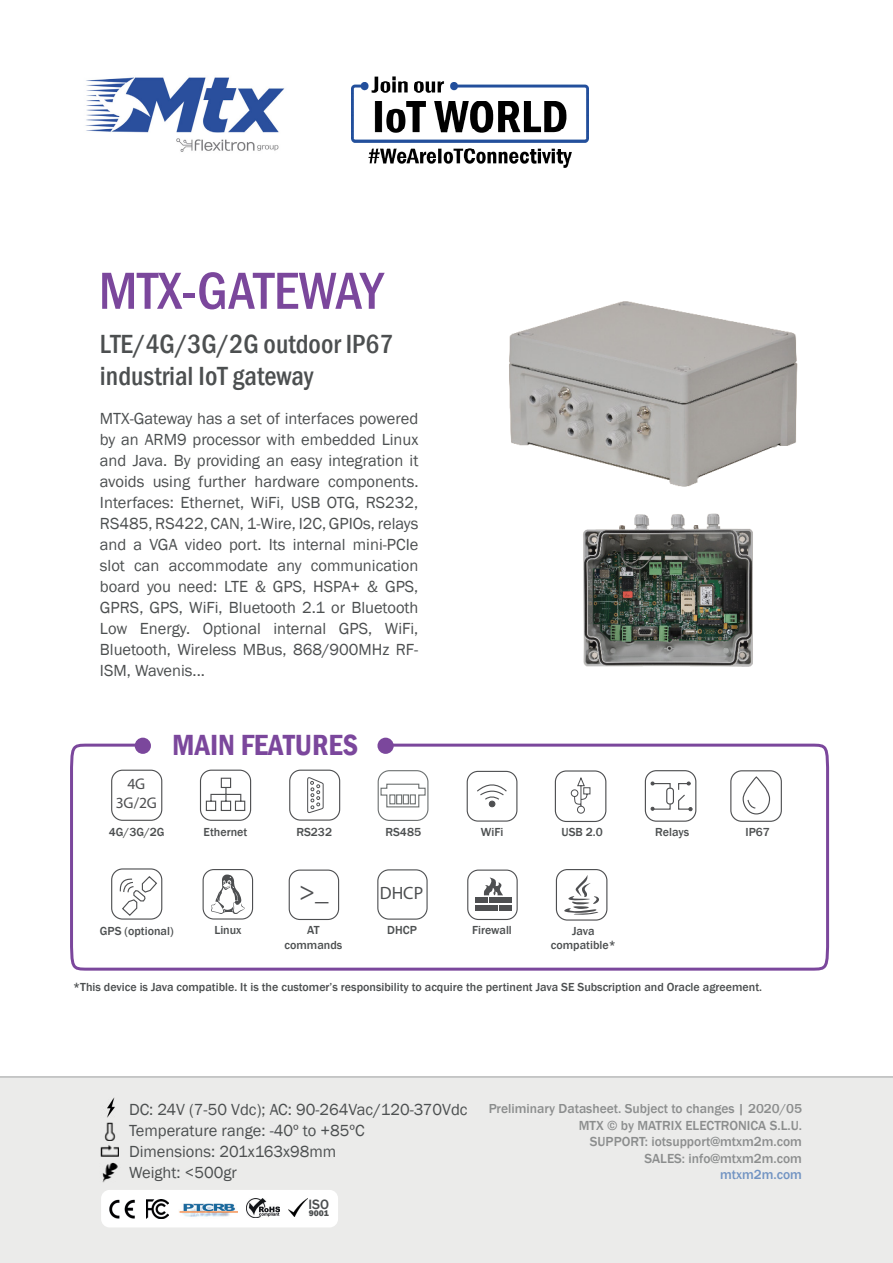
<style>
.page{position:relative;width:893px;height:1263px;background:#fff}
.page>*{position:absolute;margin:0;border:0;box-sizing:border-box;transform-origin:0 0}
.t1{font:500 condensed 54px "Franklin Gothic";color:#7b479c}
.t2{font:600 condensed 30px "Franklin Gothic";color:#7b479c}
.t3{font:500 condensed 27px "Franklin Gothic";color:#4c4f50}
.t4{font:26.85px "Myriad Pro";color:#4e4f51}
.t5{font:17.85px "Myriad Pro";color:#4d4f51}
.t6{font:16.5px/21px "Franklin Gothic";color:#4c4f50;text-align:justify}
.t7{font:15.6px/19.4px "Myriad Pro";color:#4e4f51;text-align:center}
.t8{font:500 13.95px "Franklin Gothic";color:#4c4f50}
.t9{font:500 13.5px/16.5px "Franklin Gothic";color:#4c4f50;text-align:right}
.t10{font:500 13.5px "Franklin Gothic";color:#2059a8}
.Tabla_título{font:500 12px "Franklin Gothic";color:#4c4f50}
.t11{font:800 8.55px "Franklin Gothic";color:#4c4f50}
</style>
<div class="page">
<div style="left:0;top:1076px;width:893px;height:187px;background:#ebebea"></div>
<img style="left:100px;top:1097px;width:21px;height:21px">
<img style="left:101px;top:1122px;width:18px;height:37px">
<img style="left:99px;top:1162px;width:21px;height:21px">
<div style="left:377px;top:738px;width:17px;height:16px;background:#7b479c;border-radius:50%"></div>
<div style="left:135px;top:738px;width:16px;height:16px;background:#7b479c;border-radius:50%"></div>
<img style="left:85px;top:77px;width:200px;height:75px">
<div style="left:101px;top:1190px;width:237px;height:37px;background:#fff;border-radius:9px"></div>
<img style="left:109px;top:1199px;width:26px;height:20px">
<img style="left:147px;top:1199px;width:22px;height:19px">
<img style="left:246px;top:1198px;width:34px;height:19px">
<img style="left:179px;top:1204px;width:58px;height:13px">
<img style="left:289px;top:1198px;width:19px;height:18px">
<img style="left:583px;top:513px;width:170px;height:154px">
<img style="left:509px;top:301px;width:289px;height:186px">
<img style="left:351px;top:76px;width:237px;height:92px">
<svg style="left:70px;top:742px;width:760px;height:229px"></svg>
<svg style="left:378px;top:770px;width:50px;height:51px"></svg>
<div style="left:203px;top:869px;width:50px;height:50px;border:1px solid #4e4f51;border-radius:11px"></div>
<svg style="left:211px;top:874px;width:35px;height:40px"></svg>
<div style="left:467px;top:771px;width:50px;height:51px;border:1px solid #4e4f51;border-radius:11px"></div>
<svg style="left:476px;top:783px;width:32px;height:24px"></svg>
<div style="left:289px;top:869px;width:50px;height:51px;border:1px solid #4e4f51;border-radius:11px"></div>
<div style="left:377px;top:869px;width:51px;height:51px;border:1px solid #4d4f51;border-radius:11px"></div>
<div style="left:467px;top:869px;width:51px;height:51px;border:1px solid #4e4f51;border-radius:11px"></div>
<div style="left:475px;top:905px;width:22px;height:6px;background:#4e4f51"></div>
<div style="left:499px;top:905px;width:13px;height:6px;background:#4e4f51"></div>
<div style="left:475px;top:897px;width:12px;height:6px;background:#4e4f51"></div>
<div style="left:490px;top:897px;width:22px;height:6px;background:#4e4f51"></div>
<svg style="left:484px;top:877px;width:19px;height:18px"></svg>
<div style="left:111px;top:770px;width:51px;height:51px;border:1px solid #4e4f51;border-radius:11px"></div>
<svg style="left:200px;top:770px;width:51px;height:51px"></svg>
<svg style="left:307px;top:776px;width:17px;height:37px"></svg>
<div style="left:289px;top:770px;width:51px;height:51px;border:1px solid #4e4f51;border-radius:11px"></div>
<svg style="left:570px;top:776px;width:21px;height:38px"></svg>
<div style="left:555px;top:770px;width:51px;height:52px;border:1px solid #4e4f51;border-radius:11px"></div>
<svg style="left:645px;top:770px;width:51px;height:52px"></svg>
<div style="left:667px;top:788px;width:6px;height:16px;background:#fff;border-radius:3px"></div>
<div style="left:666px;top:788px;width:8px;height:16px;border:1px solid #4e4f51;border-radius:3px"></div>
<svg style="left:564px;top:875px;width:35px;height:40px"></svg>
<div style="left:556px;top:869px;width:51px;height:51px;border:1px solid #4e4f51;border-radius:11px"></div>
<svg style="left:730px;top:770px;width:52px;height:52px"></svg>
<svg style="left:111px;top:868px;width:51px;height:52px"></svg>
<p class="t1" style="left:99px;top:255px;width:286px">MTX-GATEWAY</p>
<p class="t3" style="left:100px;top:326px;width:295px">LTE/4G/3G/2G outdoor IP67</p>
<p class="t3" style="left:100px;top:358px;width:215px">industrial IoT gateway</p>
<p class="t6" style="left:100px;top:408px;width:320px">MTX-Gateway has a set of interfaces powered by an ARM9 processor with embedded Linux and Java. By providing an easy integration it avoids using further hardware components.<br>Interfaces: Ethernet, WiFi, USB OTG, RS232, RS485, RS422, CAN, 1-Wire, I2C, GPIOs, relays and a VGA video port. Its internal mini-PCIe slot can accommodate any communication board you need: LTE &amp; GPS, HSPA+ &amp; GPS, GPRS, GPS, WiFi, Bluetooth 2.1 or Bluetooth Low Energy. Optional internal GPS, WiFi, Bluetooth, Wireless MBus, 868/900MHz RF-ISM, Wavenis...</p>
<p class="t7" style="left:116px;top:773px;width:43px">4G<br>3G/2G</p>
<p class="t2" style="left:172px;top:725px;width:187px">MAIN FEATURES</p>
<p class="Tabla_título" style="left:109px;top:825px;width:57px">4G/3G/2G</p>
<p class="Tabla_título" style="left:204px;top:825px;width:45px">Ethernet</p>
<p class="Tabla_título" style="left:296px;top:825px;width:37px">RS232</p>
<p class="Tabla_título" style="left:385px;top:825px;width:37px">RS485</p>
<p class="Tabla_título" style="left:481px;top:825px;width:24px">WiFi</p>
<p class="Tabla_título" style="left:100px;top:924px;width:75px">GPS (optional)</p>
<p class="t4" style="left:299px;top:874px;width:31px">&gt;_</p>
<p class="t5" style="left:380px;top:882px;width:45px">DHCP</p>
<p class="Tabla_título" style="left:214px;top:923px;width:29px">Linux</p>
<p class="Tabla_título" style="left:307px;top:923px;width:14px">AT</p>
<p class="Tabla_título" style="left:285px;top:937px;width:59px">commands</p>
<p class="Tabla_título" style="left:387px;top:923px;width:31px">DHCP</p>
<p class="Tabla_título" style="left:472px;top:923px;width:41px">Firewall</p>
<p class="Tabla_título" style="left:562px;top:825px;width:43px">USB 2.0</p>
<p class="Tabla_título" style="left:572px;top:923px;width:24px">Java</p>
<p class="Tabla_título" style="left:551px;top:938px;width:66px">compatible*</p>
<p class="Tabla_título" style="left:655px;top:824px;width:35px">Relays</p>
<p class="Tabla_título" style="left:745px;top:824px;width:26px">IP67</p>
<p class="Tabla_título" style="left:73px;top:979px;width:690px">*This device is Java compatible. It is the customer’s responsibility to acquire the pertinent Java SE Subscription and Oracle agreement.</p>
<p class="t6" style="left:129px;top:1099px;width:340px">DC: 24V (7-50 Vdc); AC: 90-264Vac/120-370Vdc</p>
<p class="t6" style="left:129px;top:1120px;width:237px">Temperature range: -40º to +85ºC</p>
<p class="t6" style="left:129px;top:1141px;width:209px">Dimensions: 201x163x98mm</p>
<p class="t6" style="left:129px;top:1162px;width:110px">Weight: &lt;500gr</p>
<p class="t8" style="left:308px;top:1195px;width:22px">ISO</p>
<p class="t11" style="left:309px;top:1208px;width:21px">9001</p>
<p class="t9" style="left:488px;top:1100px;width:315px">Preliminary Datasheet. Subject to changes | 2020/05<br>MTX © by MATRIX ELECTRONICA S.L.U.<br>SUPPORT: iotsupport@mtxm2m.com<br>SALES: info@mtxm2m.com</p>
<p class="t10" style="left:720px;top:1166px;width:83px">mtxm2m.com</p>
</div>
